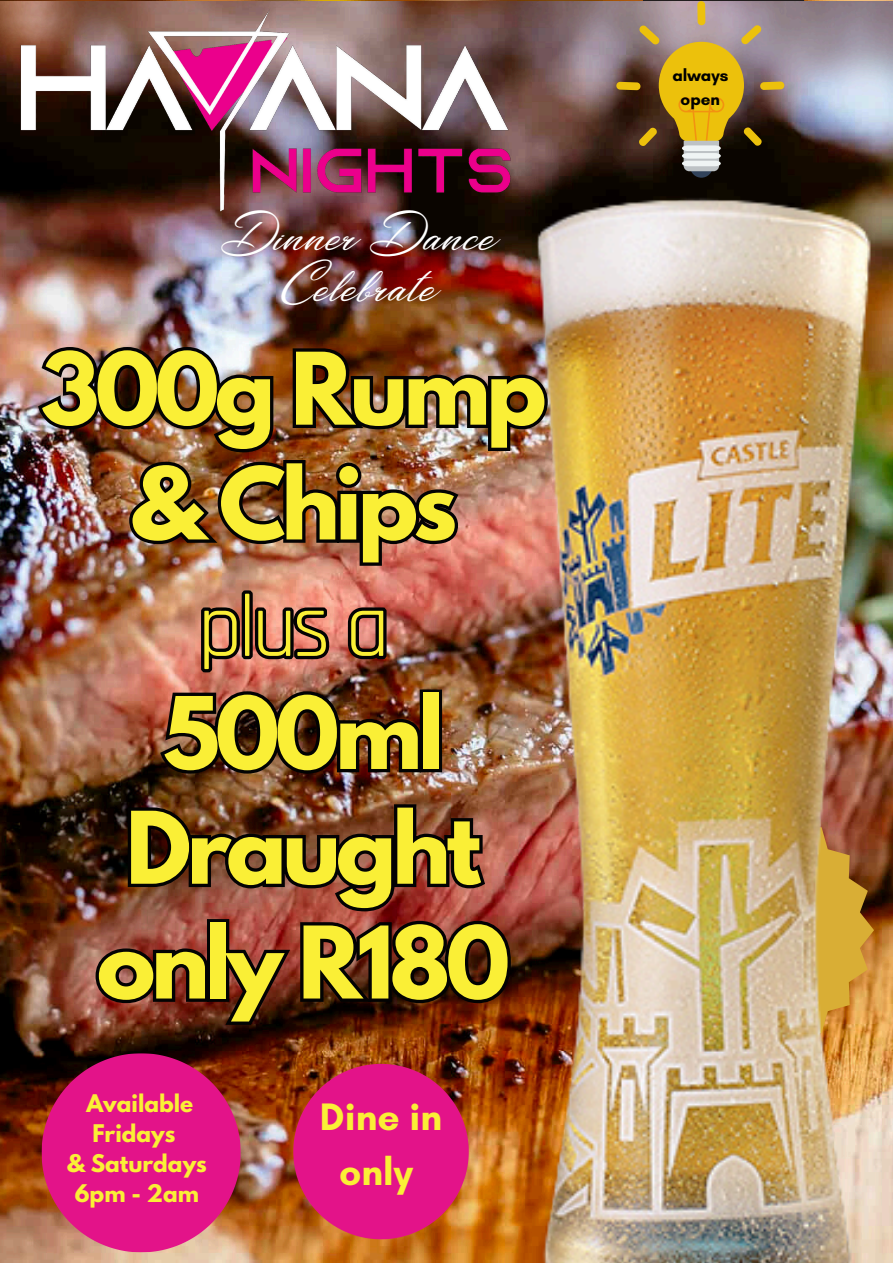
<style>
.page{position:relative;width:893px;height:1263px;background:#fff}
.page>*{position:absolute;margin:0;border:0;box-sizing:border-box;transform-origin:0 0}
.t1{font:700 88.5px/114.8px "League Spartan";letter-spacing:-.05em;color:#faef36;text-align:center}
.t2{font:700 39px/54.6px "Glacial Indifference";color:#faef36;text-align:center}
.t3{font:36.38px/50.6px "Bigtime";color:#fff;text-align:center}
.t4{font:700 21.52px/30px "League Spartan";color:#faef36;text-align:center}
.t5{font:700 17.02px/23.6px "Glacial Indifference";color:#000;text-align:center}
.s1{font-family:"Rajdhani";font-weight:400}
</style>
<div class="page">
<img style="left:0;top:1px;width:840px;height:1262px">
<svg style="left:42px;top:1053px;width:199px;height:199px;background:#cf2076"></svg>
<img style="left:7px;top:0;width:521px;height:240px">
<img style="left:840px;top:1px;width:53px;height:148px">
<img style="left:512px;top:149px;width:381px;height:1114px">
<svg style="left:690px;top:155px;width:22px;height:23px"></svg>
<svg style="left:616px;top:1px;width:168px;height:170px;background:#8e7445"></svg>
<img style="left:34px;top:342px;width:517px;height:114px">
<img style="left:124px;top:457px;width:339px;height:112px">
<img style="left:198px;top:587px;width:192px;height:89px">
<img style="left:155px;top:686px;width:290px;height:92px">
<img style="left:124px;top:801px;width:365px;height:114px">
<img style="left:92px;top:916px;width:422px;height:112px">
<svg style="left:293px;top:1064px;width:176px;height:175px;background:#d4206f"></svg>
<p class="t3" style="left:223px;top:201px;width:279px">Dinner Dance<br>Celebrate</p>
<p class="t1" style="left:41px;top:343px;width:507px">300g Rump &amp; Chips<br><span class="s1">plus a<br></span>500ml<br>Draught only R180</p>
<h3 class="t4" style="left:67px;top:1091px;width:141px">Available<br>Fridays<br>&amp; Saturdays<br>6pm - 2am</h3>
<p class="t2" style="left:320px;top:1089px;width:124px">Dine in only</p>
<h1 class="t5" style="left:672px;top:64px;width:57px">always open</h1>
</div>
